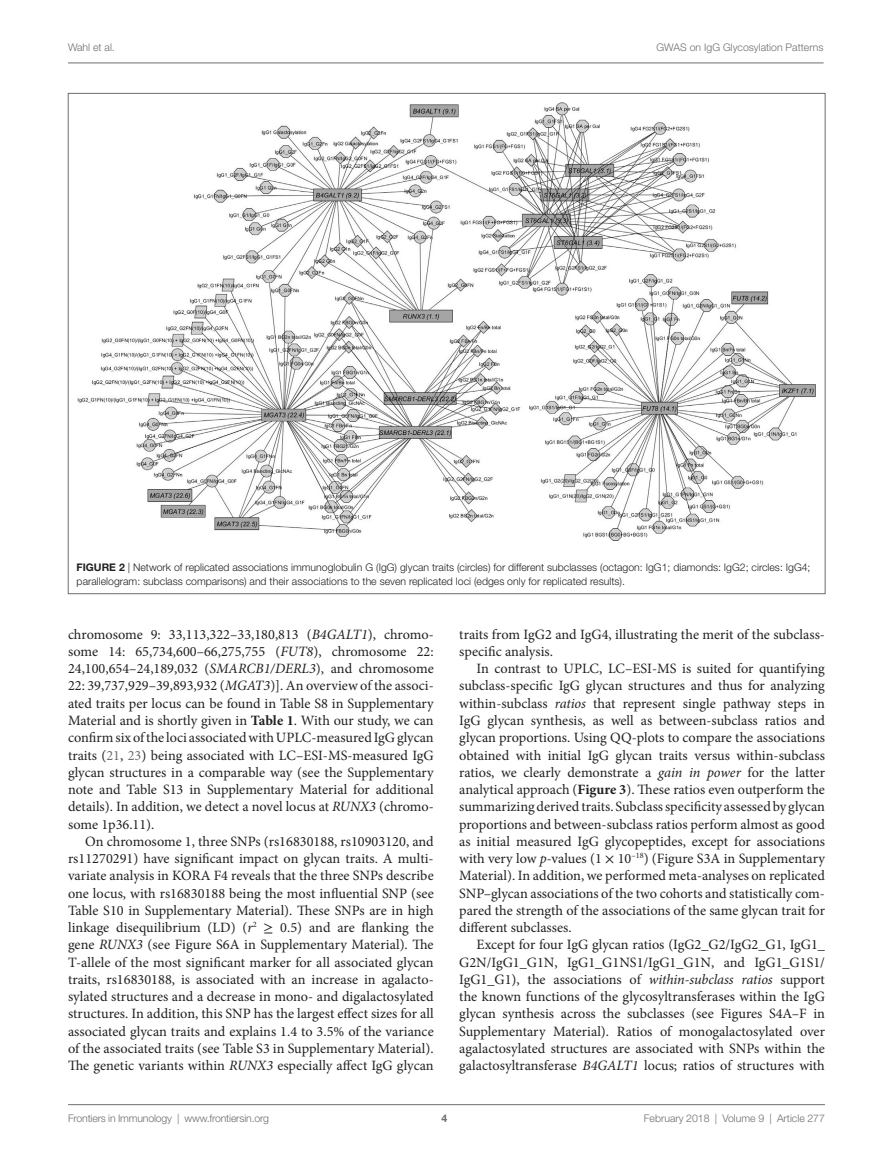
<style>
.page{position:relative;width:893px;height:1170px;background:#fff}
.page>*{position:absolute;margin:0;border:0;box-sizing:border-box;transform-origin:0 0}
.t1{font:14.25px/17.2px "Minion Pro";color:#231f20;text-align:justify}
.t2{font:300 10.5px/14.2px "Helvetica Neue LT Std";color:#231f20}
.t3{font:300 10.5px "Helvetica Neue LT Std";color:#6c6d70}
.t4{font:700 10.5px "Helvetica Neue LT Std";color:#6c6d70}
.s1{font-weight:700}
.s2{font-style:italic}
.s3{color:#6c6d70}
.s4{font-family:"STIX General"}
</style>
<div class="page">
<img style="left:77px;top:102px;width:739px;height:439px">
<hr style="left:68px;top:63px;width:756px;height:1px;background:#6c6d70">
<hr style="left:68px;top:1104px;width:757px;height:1px;background:#6c6d70">
<p class="t3" style="left:68px;top:41px;width:48px">Wahl et al.</p>
<p class="t3" style="left:656px;top:41px;width:169px">GWAS on IgG Glycosylation Patterns</p>
<p class="t2" style="left:77px;top:560px;width:735px"><span class="s1">FIGURE 2</span> | Network of replicated associations immunoglobulin G (IgG) glycan traits (circles) for different subclasses (octagon: IgG1; diamonds: IgG2; circles: IgG4; parallelogram: subclass comparisons) and their associations to the seven replicated loci (edges only for replicated results).</p>
<p class="t1" style="left:68px;top:625px;width:367px">chromosome 9: 33,113,322–33,180,813 (<span class="s2">B4GALT1</span>), chromo&shy;some 14: 65,734,600–66,275,755 (<span class="s2">FUT8</span>), chromosome 22:<br>24,100,654–24,189,032 (<span class="s2">SMARCB1/DERL3</span>), and chromosome 22: 39,737,929–39,893,932 (<span class="s2">MGAT3</span>)]. An overview of the associ&shy;ated traits per locus can be found in Table S8 in Supplementary Material and is shortly given in <span class="s1">Table 1</span>. With our study, we can confirm six of the loci associated with UPLC-measured IgG glycan traits (<span class="s3">21</span>, <span class="s3">23</span>) being associated with LC–ESI-MS-measured IgG glycan structures in a comparable way (see the Supplementary note and Table S13 in Supplementary Material for additional details). In addition, we detect a novel locus at <span class="s2">RUNX3</span> (chromo&shy;some 1p36.11).</p>
<p class="t1" style="left:68px;top:832px;width:367px;text-indent:17px">On chromosome 1, three SNPs (rs16830188, rs10903120, and rs11270291) have significant impact on glycan traits. A multi&shy;variate analysis in KORA F4 reveals that the three SNPs describe one locus, with rs16830188 being the most influential SNP (see Table S10 in Supplementary Material). These SNPs are in high linkage disequilibrium (LD) (<span class="s2">r</span><sup>2</sup> <span class="s4">≥</span> 0.5) and are flanking the gene <span class="s2">RUNX3</span> (see Figure S6A in Supplementary Material). The T-allele of the most significant marker for all associated glycan traits, rs16830188, is associated with an increase in agalacto&shy;sylated structures and a decrease in mono- and digalactosylated structures. In addition, this SNP has the largest effect sizes for all associated glycan traits and explains 1.4 to 3.5% of the variance of the associated traits (see Table S3 in Supplementary Material).<br>The genetic variants within <span class="s2">RUNX3</span> especially affect IgG glycan</p>
<p class="t1" style="left:459px;top:625px;width:367px">traits from IgG2 and IgG4, illustrating the merit of the subclass&shy;specific analysis.</p>
<p class="t1" style="left:459px;top:660px;width:367px;text-indent:17px">In contrast to UPLC, LC–ESI-MS is suited for quantifying subclass-specific IgG glycan structures and thus for analyzing within-subclass <span class="s2">ratios</span> that represent single pathway steps in IgG glycan synthesis, as well as between-subclass ratios and glycan proportions. Using QQ-plots to compare the associations obtained with initial IgG glycan traits versus within-subclass ratios, we clearly demonstrate a <span class="s2">gain in power</span> for the latter analytical approach (<span class="s1">Figure 3</span>). These ratios even outperform the summarizing derived traits. Subclass specificity assessed by glycan proportions and between-subclass ratios perform almost as good as initial measured IgG glycopeptides, except for associations with very low <span class="s2">p-</span>values (1 <span class="s4">×</span> 10<sup>–18</sup>) (Figure S3A in Supplementary Material). In addition, we performed meta-analyses on replicated SNP–glycan associations of the two cohorts and statistically com&shy;pared the strength of the associations of the same glycan trait for different subclasses.</p>
<p class="t1" style="left:459px;top:936px;width:367px;text-indent:17px">Except for four IgG glycan ratios (IgG2_G2/IgG2_G1, IgG1_ G2N/IgG1_G1N, IgG1_G1NS1/IgG1_G1N, and IgG1_G1S1/ IgG1_G1), the associations of <span class="s2">within-subclass ratios</span> support the known functions of the glycosyltransferases within the IgG glycan synthesis across the subclasses (see Figures S4A–F in Supplementary Material). Ratios of monogalactosylated over agalactosylated structures are associated with SNPs within the galactosyltransferase <span class="s2">B4GALT1</span> locus; ratios of structures with</p>
<p class="t3" style="left:68px;top:1111px;width:203px">Frontiers in Immunology | www.frontiersin.org</p>
<p class="t3" style="left:644px;top:1111px;width:183px">February 2018 | Volume 9 | Article 277</p>
<p class="t4" style="left:441px;top:1111px;width:7px">4</p>
</div>
